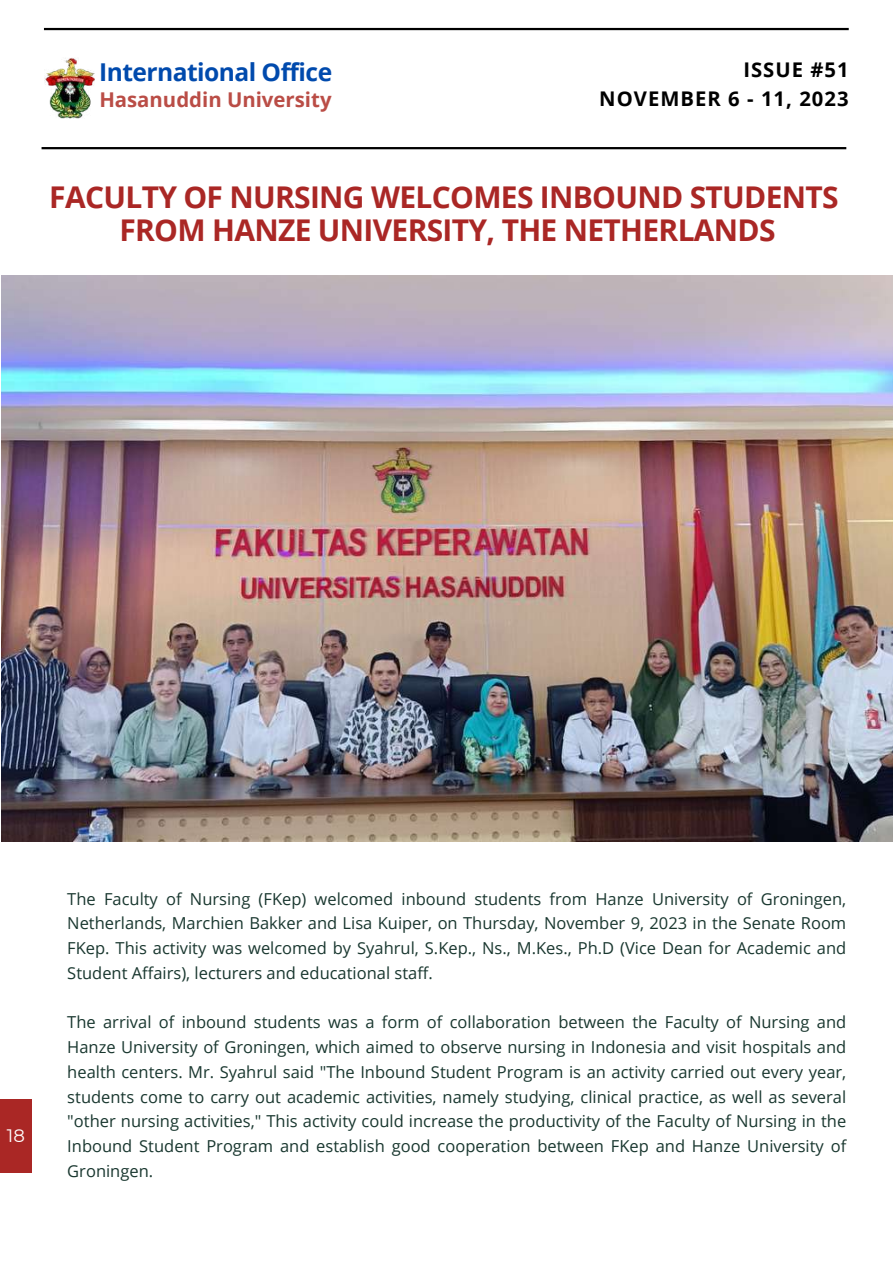
<style>
.page{position:relative;width:893px;height:1264px;background:#fff}
.page>*{position:absolute;margin:0;border:0;box-sizing:border-box;transform-origin:0 0}
.t1{font:700 30px/33.8px "Open Sans";letter-spacing:-.02em;color:#aa2725;text-align:center}
.t2{font:700 24.6px "Open Sans";letter-spacing:-.02em;color:#004aad}
.t3{font:700 20.4px "Open Sans";color:#ba4d46}
.t4{font:700 20.25px/28px "Open Sans";letter-spacing:.05em;color:#000;text-align:right}
.t5{font:18px "Montserrat";color:#fff}
.t6{font:16.5px/24.8px "Open Sans";color:#19372f;text-align:justify}
</style>
<div class="page">
<div style="left:0;top:1099px;width:32px;height:74px;background:#aa2725"></div>
<img style="left:44px;top:58px;width:51px;height:60px">
<hr style="left:42px;top:147px;width:804px;height:2px;background:#000">
<hr style="left:44px;top:28px;width:804px;height:2px;background:#000">
<img style="left:1px;top:275px;width:891px;height:566px">
<h2 class="t2" style="left:99px;top:55px;width:234px">International Office</h2>
<p class="t3" style="left:99px;top:85px;width:234px">Hasanuddin University</p>
<p class="t4" style="left:599px;top:56px;width:251px">ISSUE #51<br>NOVEMBER 6 - 11, 2023</p>
<h1 class="t1" style="left:49px;top:179px;width:790px">FACULTY OF NURSING WELCOMES INBOUND STUDENTS<br>FROM HANZE UNIVERSITY, THE NETHERLANDS</h1>
<p class="t5" style="left:7px;top:1124px;width:19px">18</p>
<p class="t6" style="left:67px;top:885px;width:780px">The Faculty of Nursing (FKep) welcomed inbound students from Hanze University of Groningen, Netherlands, Marchien Bakker and Lisa Kuiper, on Thursday, November 9, 2023 in the Senate Room FKep. This activity was welcomed by Syahrul, S.Kep., Ns., M.Kes., Ph.D (Vice Dean for Academic and Student Affairs), lecturers and educational staff.</p>
<p class="t6" style="left:67px;top:1009px;width:780px">The arrival of inbound students was a form of collaboration between the Faculty of Nursing and Hanze University of Groningen, which aimed to observe nursing in Indonesia and visit hospitals and health centers. Mr. Syahrul said "The Inbound Student Program is an activity carried out every year, students come to carry out academic activities, namely studying, clinical practice, as well as several "other nursing activities," This activity could increase the productivity of the Faculty of Nursing in the Inbound Student Program and establish good cooperation between FKep and Hanze University of Groningen.</p>
</div>
